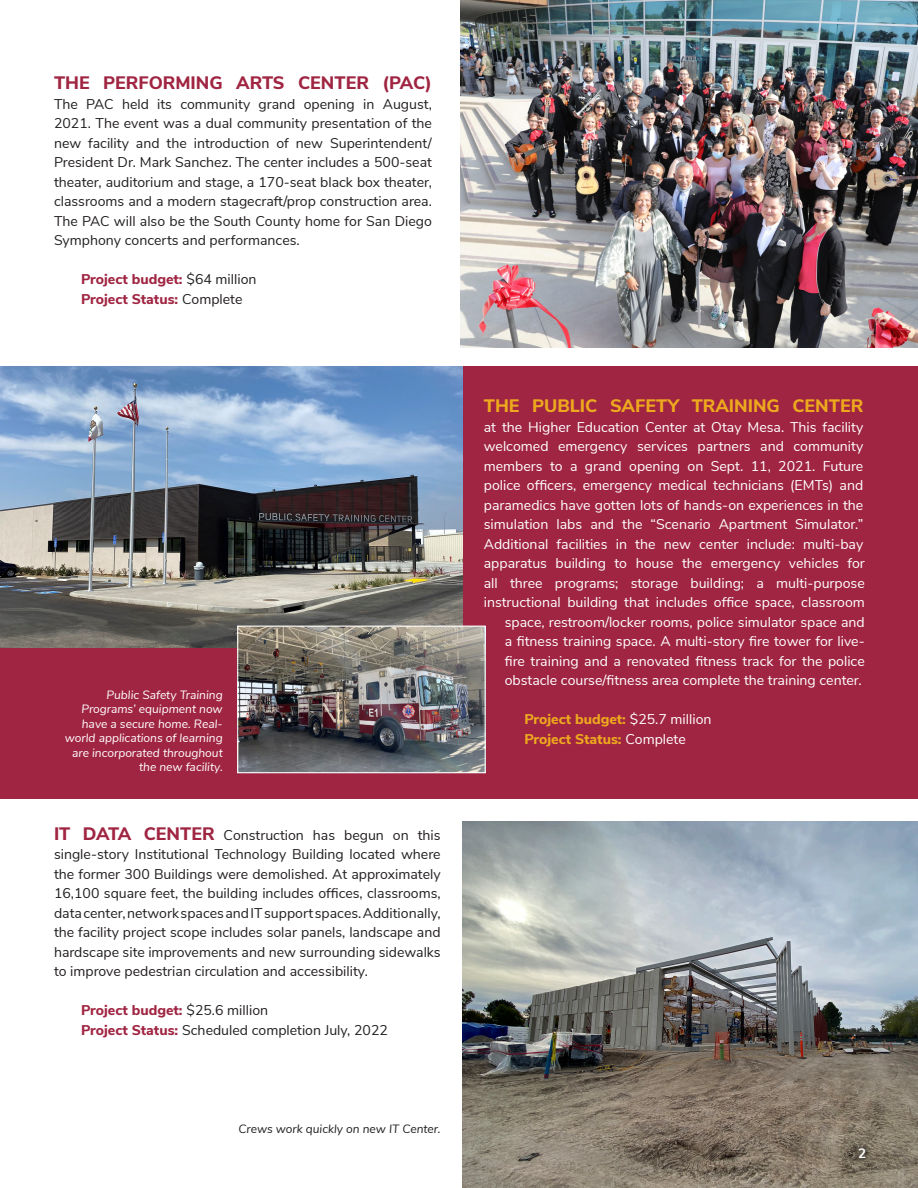
<style>
.page{position:relative;width:918px;height:1188px;background:#fff}
.page>*{position:absolute;margin:0;border:0;box-sizing:border-box;transform-origin:0 0}
._1_Nunito_Body_Text{font:800 18px "Nunito Sans";color:#eda91e}
._1_Nunito_Body_Text-2{font:800 18px "Nunito Sans";color:#a02542}
._1_Nunito_Body_Text-3{font:14.1px/19.5px "Nunito Sans";color:#231f20;text-align:justify}
._1_Nunito_Body_Text-4{font:14.1px/19.5px "Nunito Sans";color:#fff;text-align:right}
._1_Nunito_Body_Text-5{font:800 14.1px "Nunito Sans";color:#a02542}
._1_Nunito_Body_Text-6{font:800 14.1px "Nunito Sans";color:#eda91e}
._1_Nunito_Body_Text-7{font:700 13.5px "Nunito Sans";color:#fff}
.Nunito_Body_Text{font:italic 12px/14.4px "Nunito Sans";color:#fff;text-align:right}
.Nunito_Body_Text-2{font:italic 12px "Nunito Sans";color:#231f20}
.s1{font-weight:400;color:#231f20}
.s2{font-weight:800;font-size:18px;color:#a02542}
.s3{font-weight:800;color:#a02542}
.s4{font-weight:400;color:#fff}
</style>
<div class="page">
<div style="left:0;top:366px;width:918px;height:432px;background:#a02542"></div>
<img style="left:0;top:366px;width:462px;height:282px">
<img style="left:460px;top:0;width:458px;height:348px">
<img style="left:239px;top:628px;width:245px;height:143px">
<div style="left:237px;top:626px;width:249px;height:147px;border:1px solid #fff"></div>
<img style="left:462px;top:821px;width:456px;height:367px">
<div style="left:857px;top:1148px;width:13px;height:15px;background:#231f20;opacity:.75"></div>
<p class="_1_Nunito_Body_Text-2" style="left:54px;top:70px;width:379px">THE PERFORMING ARTS CENTER (PAC)</p>
<p class="_1_Nunito_Body_Text-3" style="left:54px;top:93px;width:380px">The PAC held its community grand opening in August, 2021. The event was a dual community presentation of the new facility and the introduction of new Superintendent/ President Dr. Mark Sanchez. The center includes a 500-seat theater, auditorium and stage, a 170-seat black box theater, classrooms and a modern stagecraft/prop construction area.<br>The PAC will also be the South County home for San Diego Symphony concerts and performances.</p>
<p class="_1_Nunito_Body_Text-5" style="left:81px;top:269px;width:177px">Project budget: <span class="s1">$64 million</span></p>
<p class="_1_Nunito_Body_Text-5" style="left:81px;top:289px;width:163px">Project Status: <span class="s1">Complete</span></p>
<p class="Nunito_Body_Text" style="left:65px;top:687px;width:159px">Public Safety Training<br>Programs’ equipment now have a secure home. Real&shy;world applications of learning are incorporated throughout the new facility.</p>
<p class="_1_Nunito_Body_Text-3" style="left:54px;top:824px;width:388px"><span class="s2">IT DATA CENTER</span> Construction has begun on this single-story Institutional Technology Building located where the former 300 Buildings were demolished. At approximately 16,100 square feet, the building includes offices, classrooms, data center, network spaces and IT support spaces. Additionally, the facility project scope includes solar panels, landscape and hardscape site improvements and new surrounding sidewalks to improve pedestrian circulation and accessibility.</p>
<p class="_1_Nunito_Body_Text-5" style="left:81px;top:1000px;width:189px">Project budget: <span class="s1">$25.6 million</span></p>
<p class="_1_Nunito_Body_Text-3" style="left:81px;top:1019px;width:308px"><span class="s3">Project Status:</span> Scheduled completion July, 2022</p>
<p class="Nunito_Body_Text-2" style="left:239px;top:1120px;width:204px">Crews work quickly on new IT Center.</p>
<p class="_1_Nunito_Body_Text" style="left:484px;top:393px;width:381px">THE PUBLIC SAFETY TRAINING CENTER</p>
<p class="_1_Nunito_Body_Text-4" style="left:484px;top:416px;width:383px">at the Higher Education Center at Otay Mesa. This facility welcomed emergency services partners and community members to a grand opening on Sept. 11, 2021. Future police officers, emergency medical technicians (EMTs) and paramedics have gotten lots of hands-on experiences in the simulation labs and the “Scenario Apartment Simulator.” Additional facilities in the new center include: multi-bay apparatus building to house the emergency vehicles for all three programs; storage building; a multi-purpose instructional building that includes office space, classroom space, restroom/locker rooms, police simulator space and<br>a fitness training space. A multi-story fire tower for live&shy;fire training and a renovated fitness track for the police obstacle course/fitness area complete the training center.</p>
<p class="_1_Nunito_Body_Text-6" style="left:524px;top:709px;width:189px">Project budget: <span class="s4">$25.7 million</span></p>
<p class="_1_Nunito_Body_Text-6" style="left:524px;top:729px;width:163px">Project Status: <span class="s4">Complete</span></p>
<p class="_1_Nunito_Body_Text-7" style="left:858px;top:1144px;width:10px">2</p>
</div>
